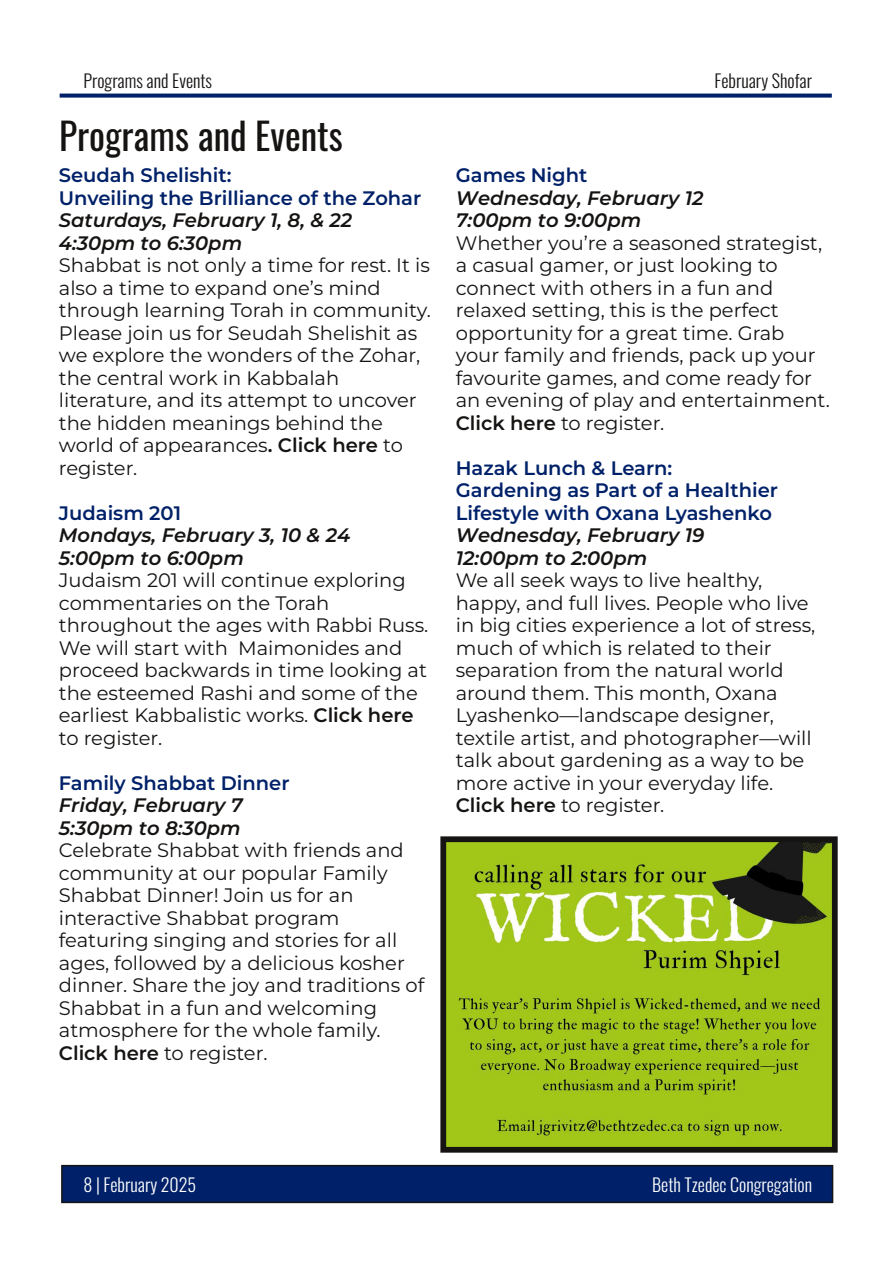
<style>
.page{position:relative;width:893px;height:1263px;background:#fff}
.page>*{position:absolute;margin:0;border:0;box-sizing:border-box;transform-origin:0 0}
.t1{font:37.5px "Oswald";color:#161413}
.t2{font:19.5px/22.5px "Montserrat";color:#161413}
.t3{font:italic 600 19.5px/22.5px "Montserrat";color:#161413}
.t4{font:600 19.5px/22.5px "Montserrat";color:#002169}
.t5{font:300 18px "Oswald";color:#fff}
.t6{font:300 18px "Oswald";color:#161413}
.s1{font-weight:600}
</style>
<div class="page">
<div style="left:62px;top:1165px;width:770px;height:37px;background:#002169"></div>
<div style="left:61px;top:1165px;width:772px;height:38px;border:2px solid #161413"></div>
<div style="left:60px;top:94px;width:772px;height:4px;border:2px solid #002169"></div>
<img style="left:447px;top:843px;width:384px;height:303px">
<div style="left:440px;top:836px;width:398px;height:317px;border:6px solid #161413"></div>
<p class="t6" style="left:83px;top:66px;width:130px">Programs and Events</p>
<h1 class="t1" style="left:59px;top:106px;width:285px">Programs and Events</h1>
<p class="t4" style="left:59px;top:164px;width:364px">Seudah Shelishit:<br>Unveiling the Brilliance of the Zohar</p>
<p class="t3" style="left:59px;top:209px;width:295px">Saturdays, February 1, 8, &amp; 22<br>4:30pm to 6:30pm</p>
<p class="t2" style="left:59px;top:254px;width:373px">Shabbat is not only a time for rest. It is also a time to expand one’s mind through learning Torah in community.<br>Please join us for Seudah Shelishit as we explore the wonders of the Zohar, the central work in Kabbalah literature, and its attempt to uncover the hidden meanings behind the world of appearances<span class="s1">. Click here</span> to register.</p>
<p class="t4" style="left:59px;top:501px;width:124px">Judaism 201</p>
<p class="t3" style="left:59px;top:524px;width:293px">Mondays, February 3, 10 &amp; 24<br>5:00pm to 6:00pm</p>
<p class="t2" style="left:59px;top:569px;width:371px">Judaism 201 will continue exploring commentaries on the Torah throughout the ages with Rabbi Russ.<br>We will start with Maimonides and proceed backwards in time looking at the esteemed Rashi and some of the earliest Kabbalistic works. <span class="s1">Click here </span>to register.</p>
<p class="t4" style="left:59px;top:771px;width:232px">Family Shabbat Dinner</p>
<p class="t3" style="left:59px;top:794px;width:185px">Friday, February 7<br>5:30pm to 8:30pm</p>
<p class="t2" style="left:59px;top:839px;width:367px">Celebrate Shabbat with friends and community at our popular Family<br>Shabbat Dinner! Join us for an interactive Shabbat program featuring singing and stories for all ages, followed by a delicious kosher dinner. Share the joy and traditions of<br>Shabbat in a fun and welcoming atmosphere for the whole family.<br><span class="s1">Click here</span> to register.</p>
<p class="t6" style="left:715px;top:67px;width:99px">February Shofar</p>
<p class="t4" style="left:456px;top:164px;width:133px">Games Night</p>
<p class="t3" style="left:456px;top:186px;width:249px">Wednesday, February 12<br>7:00pm to 9:00pm</p>
<p class="t2" style="left:456px;top:231px;width:376px">Whether you’re a seasoned strategist, a casual gamer, or just looking to connect with others in a fun and relaxed setting, this is the perfect opportunity for a great time. Grab your family and friends, pack up your favourite games, and come ready for an evening of play and entertainment.<br><span class="s1">Click here</span> to register.</p>
<p class="t4" style="left:456px;top:456px;width:324px">Hazak Lunch &amp; Learn:<br>Gardening as Part of a Healthier<br>Lifestyle with Oxana Lyashenko</p>
<p class="t3" style="left:456px;top:524px;width:250px">Wednesday, February 19<br>12:00pm to 2:00pm</p>
<p class="t2" style="left:456px;top:569px;width:361px">We all seek ways to live healthy, happy, and full lives. People who live in big cities experience a lot of stress, much of which is related to their separation from the natural world around them. This month, Oxana Lyashenko—landscape designer, textile artist, and photographer—will talk about gardening as a way to be more active in your everyday life.<br><span class="s1">Click here</span> to register.</p>
<p class="t5" style="left:83px;top:1170px;width:114px">8 | February 2025</p>
<p class="t5" style="left:652px;top:1170px;width:161px">Beth Tzedec Congregation</p>
</div>
